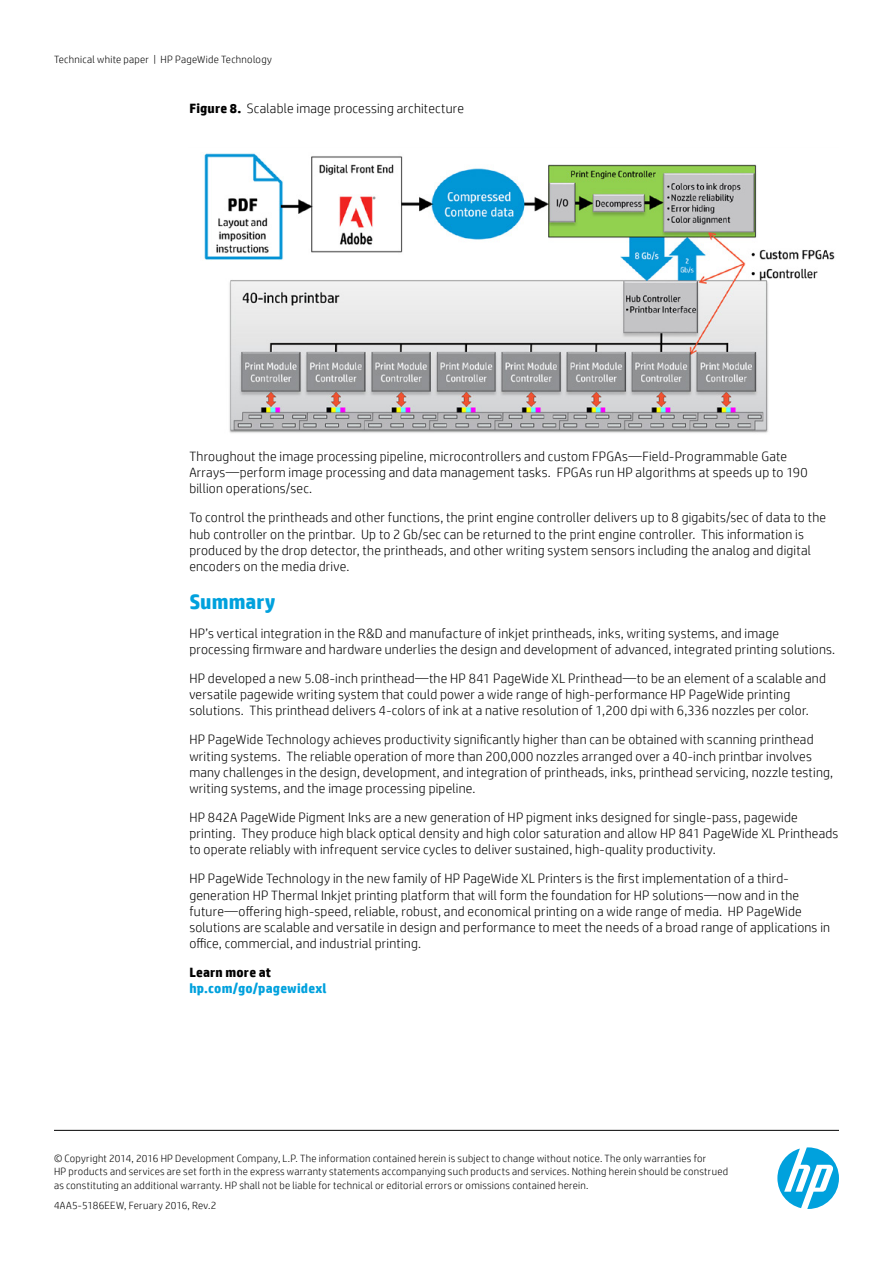
<style>
.page{position:relative;width:893px;height:1263px;background:#fff}
.page>*{position:absolute;margin:0;border:0;box-sizing:border-box;transform-origin:0 0}
.t1{font:700 21px "HP Simplified";letter-spacing:.005em;color:#00a1dd}
.t2{font:300 13.5px/16.2px "HP Simplified";letter-spacing:.015em;color:#000}
.t3{font:700 13.5px "HP Simplified";letter-spacing:.015em;color:#00a1dd}
.t4{font:700 13.5px "HP Simplified";letter-spacing:.015em;color:#000}
.t5{font:300 10.5px/13.5px "HP Simplified";letter-spacing:.025em;color:#000}
.s1{font-weight:700}
</style>
<div class="page">
<img style="left:204px;top:153px;width:631px;height:280px">
<svg style="left:777px;top:1147px;width:62px;height:62px"></svg>
<hr style="left:54px;top:1130px;width:785px;height:1px;background:#000">
<p class="t5" style="left:54px;top:52px;width:219px">Technical white paper | HP PageWide Technology</p>
<p class="t2" style="left:189px;top:101px;width:276px"><span class="s1">Figure 8.</span> Scalable image processing architecture</p>
<p class="t2" style="left:189px;top:448px;width:620px">Throughout the image processing pipeline, microcontrollers and custom FPGAs—Field-Programmable Gate<br>Arrays—perform image processing and data management tasks. FPGAs run HP algorithms at speeds up to 190 billion operations/sec.</p>
<p class="t2" style="left:189px;top:509px;width:638px">To control the printheads and other functions, the print engine controller delivers up to 8 gigabits/sec of data to the hub controller on the printbar. Up to 2 Gb/sec can be returned to the print engine controller. This information is produced by the drop detector, the printheads, and other writing system sensors including the analog and digital encoders on the media drive.</p>
<h1 class="t1" style="left:189px;top:589px;width:88px">Summary</h1>
<p class="t2" style="left:189px;top:625px;width:647px">HP’s vertical integration in the R&amp;D and manufacture of inkjet printheads, inks, writing systems, and image processing firmware and hardware underlies the design and development of advanced, integrated printing solutions.</p>
<p class="t2" style="left:189px;top:670px;width:638px">HP developed a new 5.08-inch printhead—the HP 841 PageWide XL Printhead—to be an element of a scalable and versatile pagewide writing system that could power a wide range of high-performance HP PageWide printing solutions. This printhead delivers 4-colors of ink at a native resolution of 1,200 dpi with 6,336 nozzles per color.</p>
<p class="t2" style="left:189px;top:731px;width:645px">HP PageWide Technology achieves productivity significantly higher than can be obtained with scanning printhead writing systems. The reliable operation of more than 200,000 nozzles arranged over a 40-inch printbar involves many challenges in the design, development, and integration of printheads, inks, printhead servicing, nozzle testing, writing systems, and the image processing pipeline.</p>
<p class="t2" style="left:189px;top:809px;width:651px">HP 842A PageWide Pigment Inks are a new generation of HP pigment inks designed for single-pass, pagewide printing. They produce high black optical density and high color saturation and allow HP 841 PageWide XL Printheads to operate reliably with infrequent service cycles to deliver sustained, high-quality productivity.</p>
<p class="t2" style="left:189px;top:870px;width:642px">HP PageWide Technology in the new family of HP PageWide XL Printers is the first implementation of a third&shy;generation HP Thermal Inkjet printing platform that will form the foundation for HP solutions—now and in the future—offering high-speed, reliable, robust, and economical printing on a wide range of media. HP PageWide solutions are scalable and versatile in design and performance to meet the needs of a broad range of applications in office, commercial, and industrial printing.</p>
<p class="t4" style="left:189px;top:964px;width:83px">Learn more at</p>
<p class="t3" style="left:189px;top:981px;width:139px">hp.com/go/pagewidexl</p>
<p class="t5" style="left:54px;top:1151px;width:676px">© Copyright 2014, 2016 HP Development Company, L.P. The information contained herein is subject to change without notice. The only warranties for<br>HP products and services are set forth in the express warranty statements accompanying such products and services. Nothing herein should be construed as constituting an additional warranty. HP shall not be liable for technical or editorial errors or omissions contained herein.</p>
<p class="t5" style="left:54px;top:1198px;width:164px">4AA5-5186EEW, Feruary 2016, Rev.2</p>
</div>
